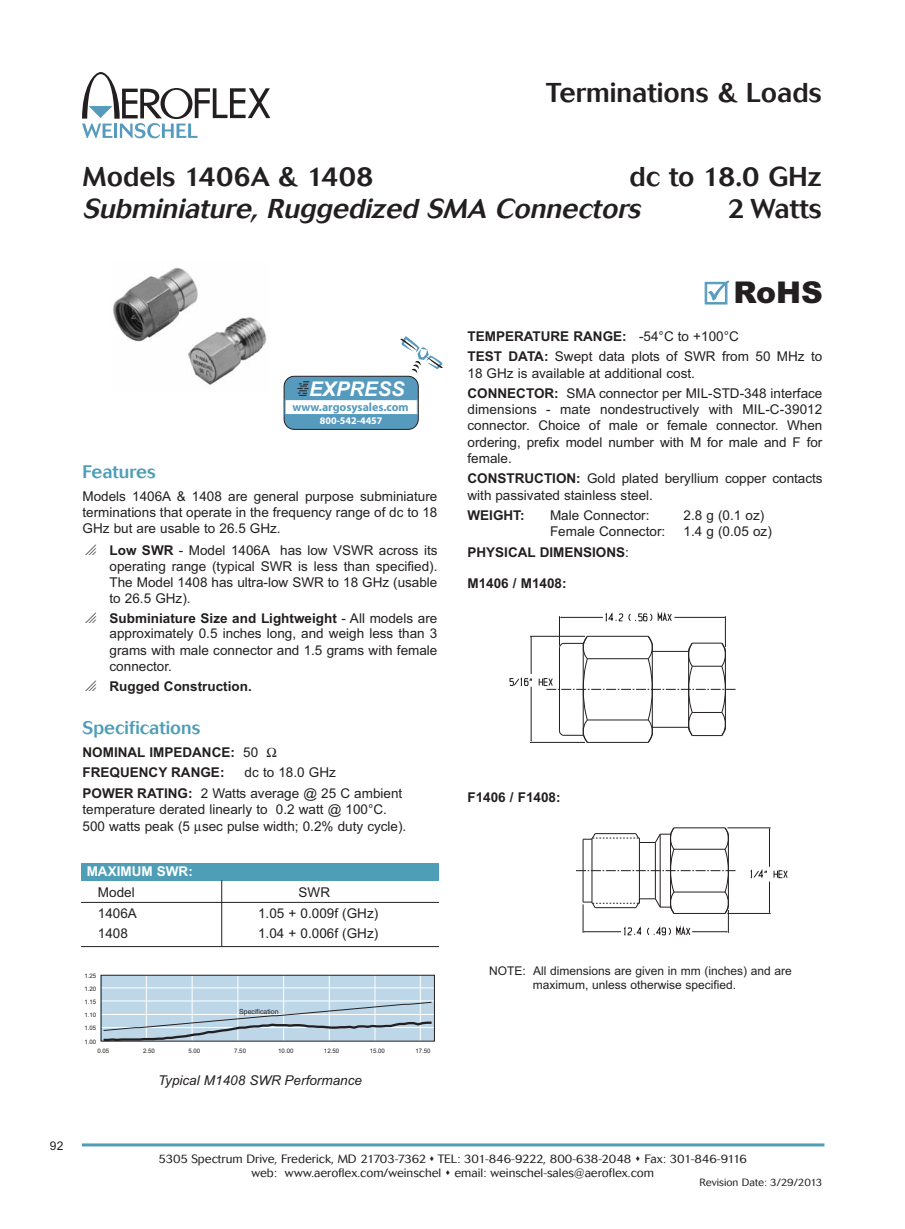
<style>
.page{position:relative;width:905px;height:1229px;background:#fff}
.page>*{position:absolute;margin:0;border:0;box-sizing:border-box;transform-origin:0 0}
.t1{font:900 30px "Arial";color:#231f20}
.t2{font:500 27px "Cosmos BQ";color:#231f20}
.t3{font:italic 500 27px "Cosmos BQ";color:#231f20}
.t4{font:italic 700 20.25px "Arial";color:#fff}
.t5{font:500 18px "Cosmos BQ";color:#4e9eb8}
.t6{font:13.5px/16.2px "Arial";color:#231f20}
.t7{font:700 13.5px/20.5px "Arial";color:#231f20}
.t8{font:italic 13.5px "Arial";color:#231f20}
.t9{font:700 13.5px "Arial";color:#fff}
.t10{font:300 12px/14.4px "Cosmos BQ";color:#231f20;text-align:center}
.t11{font:12px/14.4px "Arial";color:#231f20}
.t12{font:700 11.85px "Myriad";color:#569bbe}
.t13{font:300 10.5px "Cosmos BQ";color:#231f20}
.t14{font:700 10.2px "Myriad";color:#fff}
.t15{font:6.9px "Helvetica";color:#231f20}
.t16{font:6.15px "Arial";color:#231f20}
.s1{font-weight:700}
.s2{font-weight:400}
</style>
<div class="page">
<hr style="left:82px;top:1143px;width:742px;height:3px;background:#4e9eb8">
<svg style="left:82px;top:72px;width:188px;height:66px"></svg>
<img style="left:113px;top:267px;width:154px;height:118px">
<div style="left:81px;top:863px;width:358px;height:17px;background:#4e9eb8"></div>
<hr style="left:221px;top:880px;width:1px;height:66px;background:#231f20">
<hr style="left:81px;top:946px;width:358px;height:1px;background:#231f20">
<hr style="left:81px;top:902px;width:358px;height:1px;background:#231f20">
<hr style="left:769px;top:881px;width:1px;height:31px;background:#231f20">
<hr style="left:769px;top:829px;width:1px;height:37px;background:#231f20">
<hr style="left:727px;top:913px;width:43px;height:1px;background:#231f20">
<hr style="left:727px;top:827px;width:43px;height:1px;background:#231f20">
<svg style="left:773px;top:870px;width:14px;height:8px"></svg>
<svg style="left:750px;top:870px;width:16px;height:8px"></svg>
<hr style="left:531px;top:686px;width:1px;height:54px;background:#231f20">
<hr style="left:531px;top:637px;width:1px;height:37px;background:#231f20">
<hr style="left:530px;top:742px;width:55px;height:1px;background:#231f20">
<hr style="left:530px;top:636px;width:55px;height:1px;background:#231f20">
<svg style="left:509px;top:678px;width:23px;height:8px"></svg>
<svg style="left:576px;top:827px;width:159px;height:108px"></svg>
<svg style="left:539px;top:613px;width:196px;height:129px"></svg>
<div style="left:101px;top:974px;width:333px;height:66px;background:#bdd7e9"></div>
<hr style="left:101px;top:1000px;width:333px;height:1px;background:#fff">
<hr style="left:101px;top:987px;width:333px;height:1px;background:#fff">
<hr style="left:146px;top:974px;width:1px;height:66px;background:#fff">
<hr style="left:192px;top:974px;width:1px;height:66px;background:#fff">
<hr style="left:237px;top:974px;width:1px;height:66px;background:#fff">
<hr style="left:283px;top:974px;width:1px;height:66px;background:#fff">
<hr style="left:329px;top:974px;width:1px;height:66px;background:#fff">
<hr style="left:375px;top:974px;width:1px;height:66px;background:#fff">
<hr style="left:420px;top:974px;width:1px;height:66px;background:#fff">
<svg style="left:101px;top:1001px;width:333px;height:41px"></svg>
<div style="left:101px;top:975px;width:333px;height:66px;border:1px solid #231f20"></div>
<div style="left:284px;top:376px;width:134px;height:53px;background:#569bbe;border-radius:10px"></div>
<div style="left:284px;top:376px;width:134px;height:54px;border:1px solid #231f20;border-radius:10px"></div>
<div style="left:285px;top:399px;width:132px;height:15px;background:#fff"></div>
<div style="left:285px;top:399px;width:132px;height:16px;border:1px solid #569bbe"></div>
<svg style="left:400px;top:336px;width:43px;height:37px"></svg>
<svg style="left:297px;top:381px;width:12px;height:15px"></svg>
<h2 class="t2" style="left:546px;top:83px;width:277px">Terminations &amp; Loads</h2>
<h2 class="t2" style="left:82px;top:167px;width:292px">Models 1406A &amp; 1408</h2>
<h2 class="t2" style="left:629px;top:167px;width:194px">dc to 18.0 GHz</h2>
<h2 class="t3" style="left:82px;top:200px;width:564px">Subminiature, Ruggedized SMA Connectors</h2>
<h2 class="t2" style="left:727px;top:200px;width:95px">2 Watts</h2>
<h3 class="t4" style="left:309px;top:377px;width:97px">EXPRESS</h3>
<p class="t12" style="left:292px;top:402px;width:118px">www.argosysales.com</p>
<p class="t14" style="left:320px;top:417px;width:64px">800-542-4457</p>
<h3 class="t5" style="left:82px;top:465px;width:75px">Features</h3>
<p class="t6" style="left:82px;top:489px;width:356px;text-align:justify">Models 1406A &amp; 1408 are general purpose subminiature terminations that operate in the frequency range of dc to 18<br>GHz but are usable to 26.5 GHz.</p>
<p class="t6" style="left:110px;top:544px;width:329px;text-align:justify;text-indent:-27px">□ <span class="s1">Low SWR</span> - Model 1406A has low VSWR across its operating range (typical SWR is less than specified).<br>The Model 1408 has ultra-low SWR to 18 GHz (usable to 26.5 GHz).</p>
<p class="t6" style="left:110px;top:611px;width:329px;text-align:justify;text-indent:-27px">□ <span class="s1">Subminiature Size and Lightweight</span> - All models are approximately 0.5 inches long, and weigh less than 3 grams with male connector and 1.5 grams with female connector.</p>
<p class="t7" style="left:82px;top:677px;width:171px">□ Rugged Construction.</p>
<h3 class="t5" style="left:82px;top:721px;width:119px">Specifications</h3>
<p class="t7" style="left:82px;top:743px;width:177px">NOMINAL IMPEDANCE: <span class="s2">50<br></span>FREQUENCY RANGE:</p>
<p class="t6" style="left:82px;top:763px;width:321px;line-height:20.5px;text-indent:162px">dc to 18.0 GHz<br><span class="s1">POWER RATING:</span> 2 Watts average @ 25 C ambient</p>
<p class="t6" style="left:82px;top:802px;width:325px">temperature derated linearly to 0.2 watt @ 100°C.<br>500 watts peak (5 sec pulse width; 0.2% duty cycle).</p>
<p class="t9" style="left:87px;top:866px;width:108px">MAXIMUM SWR:</p>
<p class="t6" style="left:98px;top:885px;width:38px">Model</p>
<p class="t6" style="left:298px;top:885px;width:33px">SWR</p>
<p class="t6" style="left:98px;top:906px;width:41px">1406A</p>
<p class="t6" style="left:258px;top:906px;width:122px">1.05 + 0.009f (GHz)</p>
<p class="t6" style="left:98px;top:926px;width:32px">1408</p>
<p class="t6" style="left:258px;top:926px;width:122px">1.04 + 0.006f (GHz)</p>
<p class="t16" style="left:84px;top:973px;width:13px">1.25</p>
<p class="t16" style="left:84px;top:986px;width:13px">1.20</p>
<p class="t16" style="left:84px;top:999px;width:13px">1.15</p>
<p class="t16" style="left:84px;top:1013px;width:13px">1.10</p>
<p class="t16" style="left:84px;top:1026px;width:13px">1.05</p>
<p class="t16" style="left:84px;top:1039px;width:13px">1.00</p>
<p class="t15" style="left:239px;top:1008px;width:41px">Specification</p>
<p class="t16" style="left:97px;top:1048px;width:13px">0.05</p>
<p class="t16" style="left:143px;top:1048px;width:13px">2.50</p>
<p class="t16" style="left:188px;top:1048px;width:13px">5.00</p>
<p class="t16" style="left:234px;top:1048px;width:13px">7.50</p>
<p class="t16" style="left:278px;top:1048px;width:17px">10.00</p>
<p class="t16" style="left:324px;top:1048px;width:17px">12.50</p>
<p class="t16" style="left:369px;top:1048px;width:17px">15.00</p>
<p class="t16" style="left:415px;top:1048px;width:17px">17.50</p>
<p class="t8" style="left:158px;top:1072px;width:205px">Typical M1408 SWR Performance</p>
<h1 class="t1" style="left:733px;top:275px;width:91px">RoHS</h1>
<p class="t6" style="left:467px;top:327px;width:356px;line-height:20.5px"><span class="s1">TEMPERATURE RANGE:</span> -54°C to +100°C<br><span class="s1">TEST DATA:</span> Swept data plots of SWR from 50 MHz to</p>
<p class="t6" style="left:467px;top:364px;width:356px;line-height:20.5px">18 GHz is available at additional cost.<br><span class="s1">CONNECTOR:</span> SMA connector per MIL-STD-348 interface</p>
<p class="t6" style="left:467px;top:403px;width:356px;text-align:justify">dimensions - mate nondestructively with MIL-C-39012 connector. Choice of male or female connector. When ordering, prefix model number with M for male and F for female.</p>
<p class="t6" style="left:467px;top:472px;width:356px"><span class="s1">CONSTRUCTION:</span> Gold plated beryllium copper contacts with passivated stainless steel.</p>
<p class="t7" style="left:467px;top:506px;width:58px">WEIGHT:</p>
<p class="t6" style="left:550px;top:508px;width:101px">Male Connector:</p>
<p class="t6" style="left:683px;top:508px;width:82px">2.8 g (0.1 oz)</p>
<p class="t6" style="left:550px;top:525px;width:117px">Female Connector:</p>
<p class="t6" style="left:683px;top:525px;width:90px">1.4 g (0.05 oz)</p>
<p class="t7" style="left:467px;top:543px;width:163px">PHYSICAL DIMENSIONS<span class="s2">:</span></p>
<p class="t7" style="left:467px;top:574px;width:101px">M1406 / M1408:</p>
<p class="t7" style="left:467px;top:788px;width:95px">F1406 / F1408:</p>
<p class="t11" style="left:533px;top:964px;width:260px;text-indent:-44px">NOTE: All dimensions are given in mm (inches) and are maximum, unless otherwise specified.</p>
<p class="t11" style="left:50px;top:1139px;width:15px">92</p>
<p class="t10" style="left:159px;top:1152px;width:590px">5305 Spectrum Drive, Frederick, MD 21703-7362 ▲ TEL: 301-846-9222, 800-638-2048 ▲ Fax: 301-846-9116 web: www.aeroflex.com/weinschel ▲ email: weinschel-sales@aeroflex.com</p>
<p class="t13" style="left:699px;top:1178px;width:124px">Revision Date: 3/29/2013</p>
</div>
